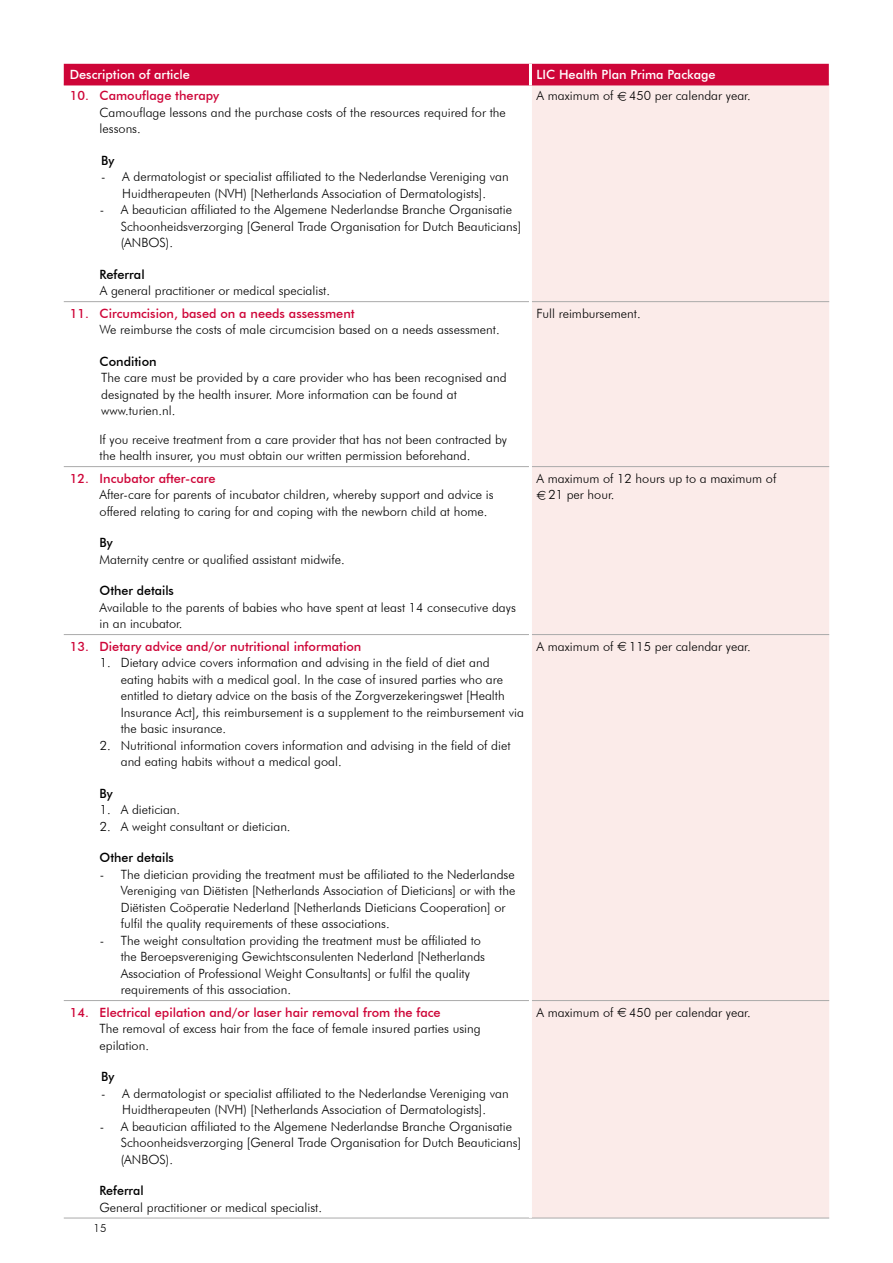
<style>
.page{position:relative;width:893px;height:1263px;background:#fff}
.page>*{position:absolute;margin:0;border:0;box-sizing:border-box;transform-origin:0 0}
.t1{font:300 12.75px/16.5px "Futura BT";color:#000}
.t2{font:500 12.75px "Futura BT";color:#ce0538}
.t3{font:500 12.75px "Futura BT";color:#000}
.t4{font:500 12.75px "Futura BT";color:#fff}
.t5{font:300 11.25px "Futura BT";color:#000}
.s1{font-family:"Euro Logo";font-weight:400;font-size:9px}
</style>
<div class="page">
<div style="left:532px;top:85px;width:297px;height:1133px;background:#fbebe9"></div>
<hr style="left:64px;top:301px;width:465px;height:1px;background:#aaa">
<hr style="left:532px;top:301px;width:297px;height:1px;background:#aaa">
<hr style="left:64px;top:466px;width:465px;height:1px;background:#aaa">
<hr style="left:532px;top:466px;width:297px;height:1px;background:#aaa">
<hr style="left:64px;top:634px;width:465px;height:1px;background:#aaa">
<hr style="left:532px;top:634px;width:297px;height:1px;background:#aaa">
<hr style="left:64px;top:1000px;width:465px;height:1px;background:#aaa">
<hr style="left:532px;top:1000px;width:297px;height:1px;background:#aaa">
<hr style="left:64px;top:1218px;width:466px;height:1px;background:#aaa">
<hr style="left:530px;top:1218px;width:299px;height:1px;background:#aaa">
<div style="left:64px;top:64px;width:765px;height:21px;background:#ce0538"></div>
<hr style="left:529px;top:64px;width:3px;height:21px;background:#fff">
<p class="t4" style="left:70px;top:67px;width:122px">Description of article</p>
<p class="t4" style="left:536px;top:67px;width:181px">LIC Health Plan Prima Package</p>
<p class="t2" style="left:70px;top:88px;width:151px">10. Camouflage therapy</p>
<p class="t1" style="left:100px;top:104px;width:408px">Camouflage lessons and the purchase costs of the resources required for the lessons.</p>
<p class="t3" style="left:101px;top:152px;width:15px">By</p>
<p class="t1" style="left:101px;top:168px;width:409px;text-align:center">- A dermatologist or specialist affiliated to the Nederlandse Vereniging van<br>Huidtherapeuten (NVH) [Netherlands Association of Dermatologists].</p>
<p class="t1" style="left:121px;top:201px;width:402px;text-indent:-21px">- A beautician affiliated to the Algemene Nederlandse Branche Organisatie<br>Schoonheidsverzorging [General Trade Organisation for Dutch Beauticians] (ANBOS).</p>
<p class="t3" style="left:100px;top:266px;width:47px">Referral</p>
<p class="t1" style="left:100px;top:282px;width:232px">A general practitioner or medical specialist.</p>
<p class="t2" style="left:70px;top:305px;width:286px">11. Circumcision, based on a needs assessment</p>
<p class="t1" style="left:100px;top:321px;width:402px">We reimburse the costs of male circumcision based on a needs assessment.</p>
<p class="t3" style="left:100px;top:353px;width:59px">Condition</p>
<p class="t1" style="left:101px;top:369px;width:407px">The care must be provided by a care provider who has been recognised and designated by the health insurer. More information can be found at www.turien.nl.</p>
<p class="t1" style="left:100px;top:431px;width:409px">If you receive treatment from a care provider that has not been contracted by the health insurer, you must obtain our written permission beforehand.</p>
<p class="t2" style="left:70px;top:470px;width:147px">12. Incubator after-care</p>
<p class="t1" style="left:100px;top:486px;width:396px">After-care for parents of incubator children, whereby support and advice is offered relating to caring for and coping with the newborn child at home.</p>
<p class="t3" style="left:100px;top:535px;width:15px">By</p>
<p class="t1" style="left:100px;top:551px;width:247px">Maternity centre or qualified assistant midwife.</p>
<p class="t3" style="left:100px;top:583px;width:76px">Other details</p>
<p class="t1" style="left:100px;top:599px;width:418px">Available to the parents of babies who have spent at least 14 consecutive days in an incubator.</p>
<p class="t2" style="left:70px;top:638px;width:293px">13. Dietary advice and/or nutritional information</p>
<p class="t1" style="left:121px;top:654px;width:405px;text-indent:-21px">1. Dietary advice covers information and advising in the field of diet and eating habits with a medical goal. In the case of insured parties who are entitled to dietary advice on the basis of the Zorgverzekeringswet [Health Insurance Act], this reimbursement is a supplement to the reimbursement via the basic insurance.</p>
<p class="t1" style="left:121px;top:737px;width:391px;text-indent:-21px">2. Nutritional information covers information and advising in the field of diet and eating habits without a medical goal.</p>
<p class="t3" style="left:100px;top:785px;width:15px">By</p>
<p class="t1" style="left:100px;top:801px;width:82px">1. A dietician.</p>
<p class="t1" style="left:100px;top:818px;width:192px">2. A weight consultant or dietician.</p>
<p class="t3" style="left:100px;top:850px;width:76px">Other details</p>
<p class="t1" style="left:121px;top:866px;width:396px;text-indent:-21px">- The dietician providing the treatment must be affiliated to the Nederlandse Vereniging van Diëtisten [Netherlands Association of Dieticians] or with the Diëtisten Coöperatie Nederland [Netherlands Dieticians Cooperation] or fulfil the quality requirements of these associations.</p>
<p class="t1" style="left:121px;top:932px;width:366px;text-indent:-21px">- The weight consultation providing the treatment must be affiliated to the Beroepsvereniging Gewichtsconsulenten Nederland [Netherlands Association of Professional Weight Consultants] or fulfil the quality requirements of this association.</p>
<p class="t2" style="left:70px;top:1004px;width:372px">14. Electrical epilation and/or laser hair removal from the face</p>
<p class="t1" style="left:100px;top:1020px;width:383px">The removal of excess hair from the face of female insured parties using epilation.</p>
<p class="t3" style="left:101px;top:1069px;width:15px">By</p>
<p class="t1" style="left:101px;top:1085px;width:409px;text-align:center">- A dermatologist or specialist affiliated to the Nederlandse Vereniging van<br>Huidtherapeuten (NVH) [Netherlands Association of Dermatologists].</p>
<p class="t1" style="left:121px;top:1118px;width:402px;text-indent:-21px">- A beautician affiliated to the Algemene Nederlandse Branche Organisatie<br>Schoonheidsverzorging [General Trade Organisation for Dutch Beauticians] (ANBOS).</p>
<p class="t3" style="left:100px;top:1183px;width:46px">Referral</p>
<p class="t1" style="left:100px;top:1199px;width:224px">General practitioner or medical specialist.</p>
<p class="t5" style="left:94px;top:1221px;width:14px">15</p>
<p class="t1" style="left:536px;top:87px;width:216px">A maximum of <span class="s1">E</span> 450 per calendar year.</p>
<p class="t1" style="left:536px;top:305px;width:106px">Full reimbursement.</p>
<p class="t1" style="left:536px;top:470px;width:241px">A maximum of 12 hours up to a maximum of<br><span class="s1">E</span> 21 per hour.</p>
<p class="t1" style="left:536px;top:638px;width:216px">A maximum of <span class="s1">E</span> 115 per calendar year.</p>
<p class="t1" style="left:536px;top:1004px;width:216px">A maximum of <span class="s1">E</span> 450 per calendar year.</p>
</div>
